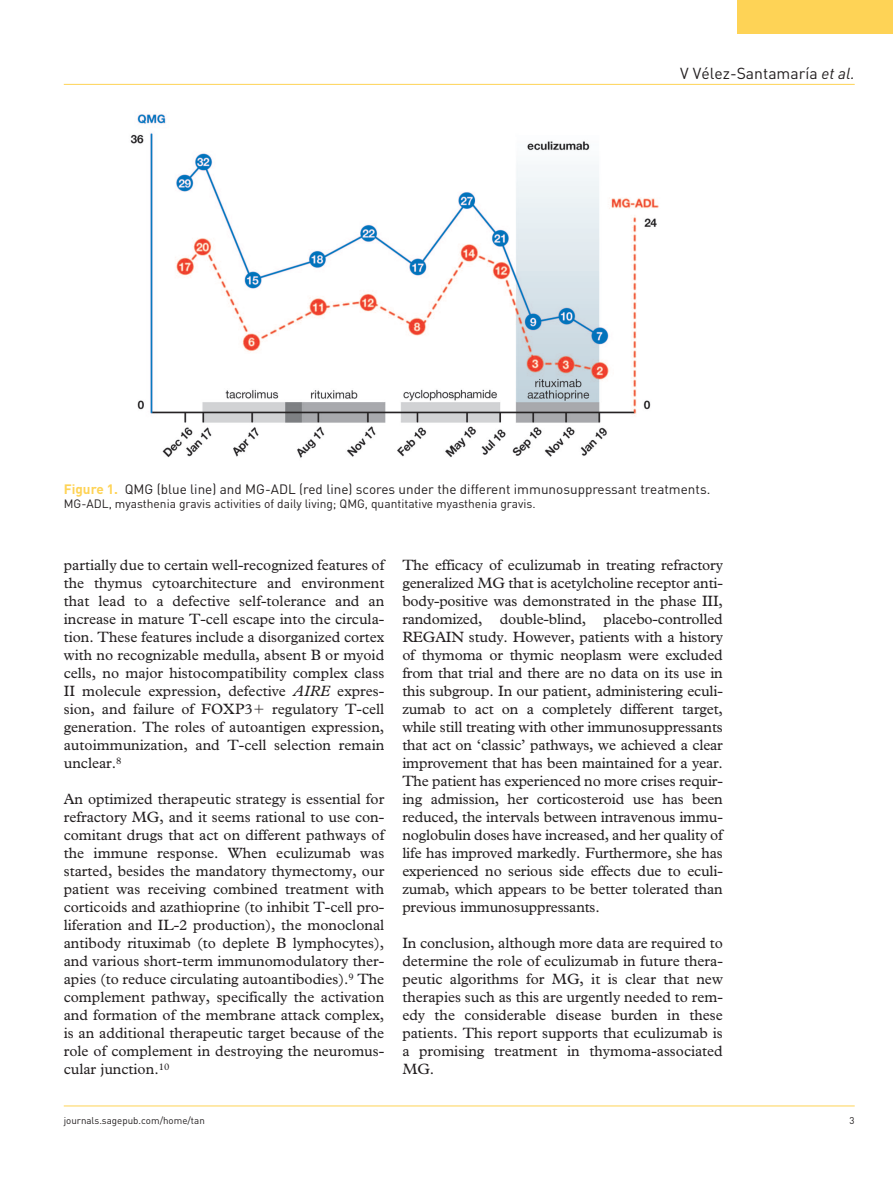
<style>
.page{position:relative;width:893px;height:1191px;background:#fff}
.page>*{position:absolute;margin:0;border:0;box-sizing:border-box;transform-origin:0 0}
.t1{font:15.75px "DIN";color:#231f20}
.t2{font:15px/18px "Plantin Std";color:#231f20;text-align:justify}
.t3{font:13.5px "DIN";color:#231f20}
.t4{font:12px "DIN";color:#231f20}
.t5{font:9.75px "DIN";color:#231f20}
.s1{font-style:italic}
.s2{font-weight:700;color:#fed356}
</style>
<div class="page">
<hr style="left:64px;top:84px;width:791px;height:1px;background:#fed356">
<hr style="left:64px;top:1105px;width:791px;height:1px;background:#fed356">
<div style="left:738px;top:0;width:155px;height:34px;background:#fed356"></div>
<img style="left:130px;top:114px;width:529px;height:344px">
<p class="t1" style="left:680px;top:63px;width:176px">V Vélez-Santamaría <span class="s1">et al.</span></p>
<p class="t3" style="left:64px;top:480px;width:648px"><span class="s2">Figure 1.</span> QMG (blue line) and MG-ADL (red line) scores under the different immunosuppressant treatments.</p>
<p class="t4" style="left:64px;top:496px;width:473px">MG-ADL, myasthenia gravis activities of daily living; QMG, quantitative myasthenia gravis.</p>
<p class="t2" style="left:64px;top:556px;width:322px">partially due to certain well-recognized features of the thymus cytoarchitecture and environment that lead to a defective self-tolerance and an increase in mature T-cell escape into the circula&shy;tion. These features include a disorganized cortex with no recognizable medulla, absent B or myoid cells, no major histocompatibility complex class II molecule expression, defective <span class="s1">AIRE</span> expres&shy;sion, and failure of FOXP3</p>
<p class="t2" style="left:64px;top:700px;width:322px;text-indent:209px">regulatory T-cell generation. The roles of autoantigen expression, autoimmunization, and T-cell selection remain unclear.<sup>8</sup></p>
<p class="t2" style="left:64px;top:790px;width:322px">An optimized therapeutic strategy is essential for refractory MG, and it seems rational to use con&shy;comitant drugs that act on different pathways of the immune response. When eculizumab was started, besides the mandatory thymectomy, our patient was receiving combined treatment with corticoids and azathioprine (to inhibit T-cell pro&shy;liferation and IL-2 production), the monoclonal antibody rituximab (to deplete B lymphocytes), and various short-term immunomodulatory ther&shy;apies (to reduce circulating autoantibodies).<sup>9</sup> The complement pathway, specifically the activation and formation of the membrane attack complex, is an additional therapeutic target because of the role of complement in destroying the neuromus&shy;cular junction.<sup>10</sup></p>
<p class="t2" style="left:402px;top:556px;width:322px">The efficacy of eculizumab in treating refractory generalized MG that is acetylcholine receptor anti&shy;body-positive was demonstrated in the phase III, randomized, double-blind, placebo-controlled REGAIN study. However, patients with a history of thymoma or thymic neoplasm were excluded from that trial and there are no data on its use in this subgroup. In our patient, administering eculi&shy;zumab to act on a completely different target, while still treating with other immunosuppressants that act on ‘classic’ pathways, we achieved a clear improvement that has been maintained for a year.<br>The patient has experienced no more crises requir&shy;ing admission, her corticosteroid use has been reduced, the intervals between intravenous immu&shy;noglobulin doses have increased, and her quality of life has improved markedly. Furthermore, she has experienced no serious side effects due to eculi&shy;zumab, which appears to be better tolerated than previous immunosuppressants.</p>
<p class="t2" style="left:402px;top:934px;width:322px">In conclusion, although more data are required to determine the role of eculizumab in future thera&shy;peutic algorithms for MG, it is clear that new therapies such as this are urgently needed to rem&shy;edy the considerable disease burden in these patients. This report supports that eculizumab is a promising treatment in thymoma-associated MG.</p>
<p class="t5" style="left:64px;top:1114px;width:143px">journals.sagepub.com/home/tan</p>
<p class="t5" style="left:850px;top:1114px;width:7px">3</p>
</div>
